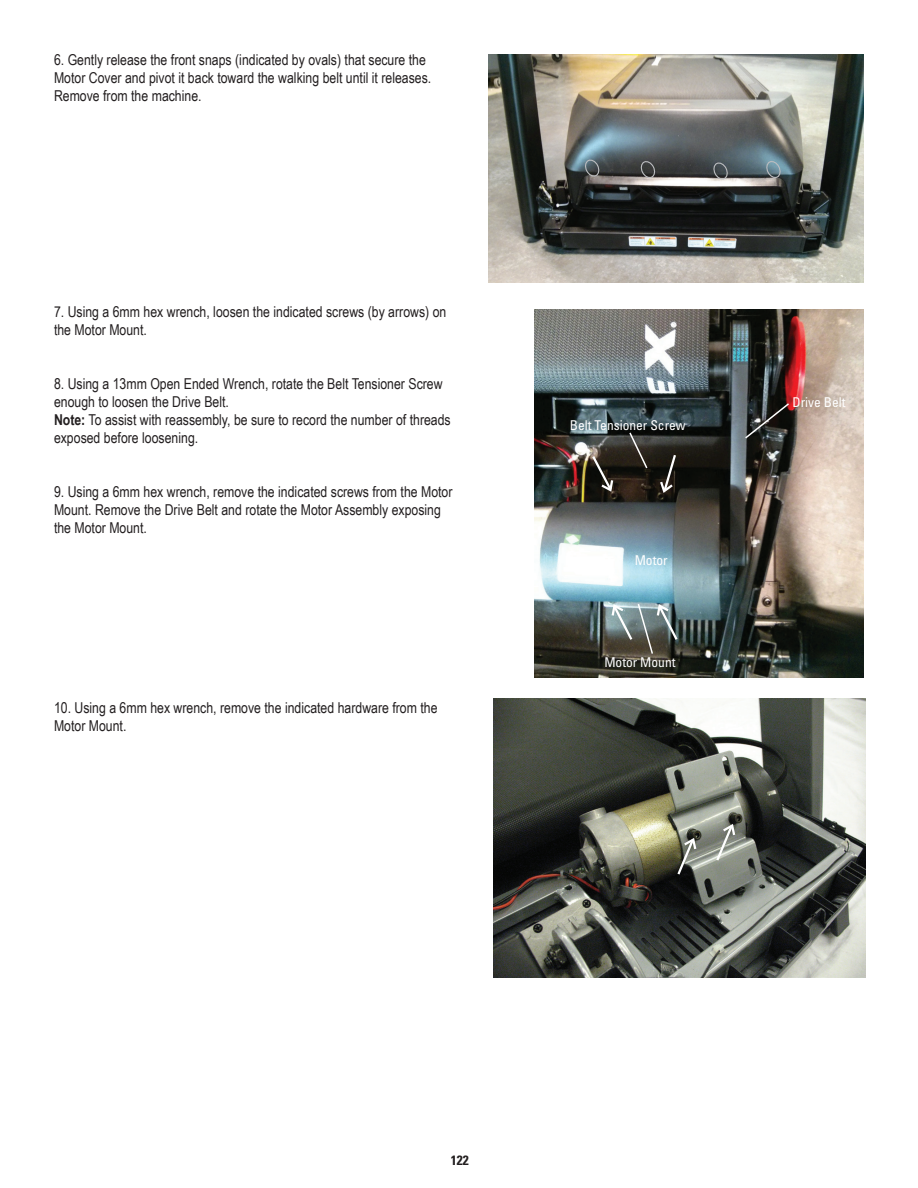
<style>
.page{position:relative;width:918px;height:1188px;background:#fff}
.page>*{position:absolute;margin:0;border:0;box-sizing:border-box;transform-origin:0 0}
.t1{font:15px/18px "Arial Narrow";color:#231f20}
.t2{font:condensed 13.5px "Univers";color:#fff}
.t3{font:700 condensed 13.5px "Univers";color:#231f20}
.s1{font-weight:700}
</style>
<div class="page">
<img style="left:535px;top:309px;width:329px;height:368px">
<svg style="left:744px;top:402px;width:47px;height:38px;background:#383837"></svg>
<svg style="left:590px;top:454px;width:25px;height:39px"></svg>
<svg style="left:658px;top:452px;width:20px;height:43px"></svg>
<svg style="left:628px;top:431px;width:21px;height:39px"></svg>
<svg style="left:610px;top:602px;width:70px;height:53px;background:#6d7774"></svg>
<img style="left:494px;top:699px;width:372px;height:279px">
<svg style="left:676px;top:836px;width:22px;height:41px"></svg>
<svg style="left:714px;top:822px;width:23px;height:41px"></svg>
<img style="left:489px;top:54px;width:375px;height:228px">
<svg style="left:584px;top:159px;width:16px;height:18px"></svg>
<svg style="left:640px;top:161px;width:16px;height:18px"></svg>
<svg style="left:712px;top:162px;width:17px;height:18px"></svg>
<svg style="left:765px;top:161px;width:17px;height:18px"></svg>
<p class="t1" style="left:54px;top:50px;width:379px">6. Gently release the front snaps (indicated by ovals) that secure the<br>Motor Cover and pivot it back toward the walking belt until it releases.<br>Remove from the machine.</p>
<p class="t1" style="left:54px;top:302px;width:394px">7. Using a 6mm hex wrench, loosen the indicated screws (by arrows) on the Motor Mount.</p>
<p class="t1" style="left:54px;top:374px;width:398px">8. Using a 13mm Open Ended Wrench, rotate the Belt Tensioner Screw enough to loosen the Drive Belt.<br><span class="s1">Note:</span> To assist with reassembly, be sure to record the number of threads exposed before loosening.</p>
<p class="t1" style="left:54px;top:482px;width:400px">9. Using a 6mm hex wrench, remove the indicated screws from the Motor<br>Mount. Remove the Drive Belt and rotate the Motor Assembly exposing the Motor Mount.</p>
<p class="t1" style="left:54px;top:698px;width:385px">10. Using a 6mm hex wrench, remove the indicated hardware from the<br>Motor Mount.</p>
<p class="t2" style="left:570px;top:416px;width:117px">Belt Tensioner Screw</p>
<p class="t2" style="left:635px;top:552px;width:34px">Motor</p>
<p class="t2" style="left:604px;top:653px;width:73px">Motor Mount</p>
<p class="t2" style="left:792px;top:394px;width:55px">Drive Belt</p>
<p class="t3" style="left:451px;top:1152px;width:19px">122</p>
</div>
